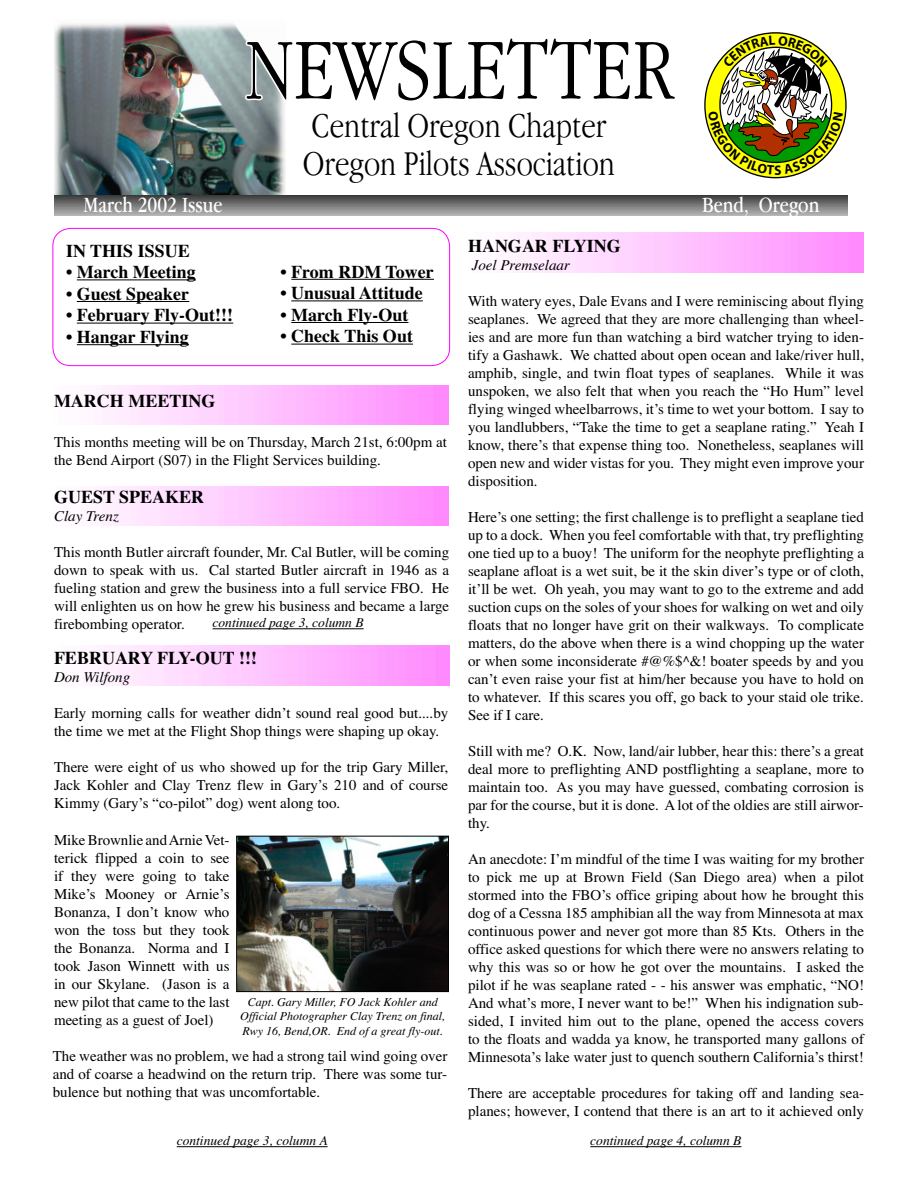
<style>
.page{position:relative;width:918px;height:1188px;background:#fff}
.page>*{position:absolute;margin:0;border:0;box-sizing:border-box;transform-origin:0 0}
.t1{font:300 90px "Apple Garamond";color:#000}
.t2{font:300 36px "Apple Garamond";color:#000}
.t3{font:22.5px "Apple Garamond";color:#fff}
.t4{font:700 18px "Times";color:#000}
.t5{font:15px/18px "Times";color:#000;text-align:justify}
.t6{font:italic 15px "Times";color:#000}
.t7{font:italic 13.5px "Times";color:#000}
.t8{font:italic 12px/14.4px "Times";color:#000;text-align:center}
.s1{font-weight:400}
</style>
<div class="page">
<div style="left:52px;top:228px;width:398px;height:138px;border:1px solid #f0f;border-radius:18px"></div>
<img style="left:54px;top:22px;width:231px;height:172px">
<svg style="left:244px;top:36px;width:41px;height:67px"></svg>
<img style="left:54px;top:195px;width:793px;height:21px">
<hr style="left:590px;top:1146px;width:151px;height:1px;background:#000">
<hr style="left:77px;top:279px;width:119px;height:1px;background:#000">
<hr style="left:77px;top:301px;width:112px;height:1px;background:#000">
<hr style="left:77px;top:323px;width:156px;height:1px;background:#000">
<hr style="left:77px;top:344px;width:112px;height:1px;background:#000">
<img style="left:238px;top:838px;width:209px;height:152px">
<div style="left:236px;top:836px;width:213px;height:156px;border:1px solid #000"></div>
<hr style="left:177px;top:1146px;width:151px;height:1px;background:#000">
<hr style="left:213px;top:628px;width:151px;height:1px;background:#000">
<hr style="left:291px;top:279px;width:143px;height:1px;background:#000">
<hr style="left:291px;top:300px;width:132px;height:1px;background:#000">
<hr style="left:291px;top:322px;width:117px;height:1px;background:#000">
<hr style="left:291px;top:344px;width:122px;height:1px;background:#000">
<svg style="left:704px;top:32px;width:143px;height:147px"></svg>
<h1 class="t1" style="left:245px;top:35px;width:430px">NEWSLETTER</h1>
<h2 class="t2" style="left:312px;top:112px;width:296px">Central Oregon Chapter</h2>
<h2 class="t2" style="left:303px;top:149px;width:314px">Oregon Pilots Association</h2>
<h3 class="t3" style="left:84px;top:196px;width:141px">March 2002 Issue</h3>
<h3 class="t3" style="left:702px;top:196px;width:119px">Bend, Oregon</h3>
<p class="t4" style="left:468px;top:239px;width:154px">HANGAR FLYING</p>
<p class="t6" style="left:472px;top:259px;width:100px">Joel Premselaar</p>
<p class="t5" style="left:468px;top:293px;width:398px">With watery eyes, Dale Evans and I were reminiscing about flying seaplanes. We agreed that they are more challenging than wheel&shy;ies and are more fun than watching a bird watcher trying to iden&shy;tify a Gashawk. We chatted about open ocean and lake/river hull, amphib, single, and twin float types of seaplanes. While it was unspoken, we also felt that when you reach the “Ho Hum” level flying winged wheelbarrows, it’s time to wet your bottom. I say to you landlubbers, “Take the time to get a seaplane rating.” Yeah I know, there’s that expense thing too. Nonetheless, seaplanes will open new and wider vistas for you. They might even improve your disposition.</p>
<p class="t5" style="left:468px;top:509px;width:398px">Here’s one setting; the first challenge is to preflight a seaplane tied up to a dock. When you feel comfortable with that, try preflighting one tied up to a buoy! The uniform for the neophyte preflighting a seaplane afloat is a wet suit, be it the skin diver’s type or of cloth, it’ll be wet. Oh yeah, you may want to go to the extreme and add suction cups on the soles of your shoes for walking on wet and oily floats that no longer have grit on their walkways. To complicate matters, do the above when there is a wind chopping up the water or when some inconsiderate #@%$^&amp;! boater speeds by and you can’t even raise your fist at him/her because you have to hold on to whatever. If this scares you off, go back to your staid ole trike.<br>See if I care.</p>
<p class="t5" style="left:468px;top:743px;width:398px">Still with me? O.K. Now, land/air lubber, hear this: there’s a great deal more to preflighting AND postflighting a seaplane, more to maintain too. As you may have guessed, combating corrosion is par for the course, but it is done. A lot of the oldies are still airwor&shy;thy.</p>
<p class="t5" style="left:468px;top:851px;width:398px">An anecdote: I’m mindful of the time I was waiting for my brother to pick me up at Brown Field (San Diego area) when a pilot stormed into the FBO’s office griping about how he brought this dog of a Cessna 185 amphibian all the way from Minnesota at max continuous power and never got more than 85 Kts. Others in the office asked questions for which there were no answers relating to why this was so or how he got over the mountains. I asked the pilot if he was seaplane rated - - his answer was emphatic, “NO!<br>And what’s more, I never want to be!” When his indignation sub&shy;sided, I invited him out to the plane, opened the access covers to the floats and wadda ya know, he transported many gallons of Minnesota’s lake water just to quench southern California’s thirst!</p>
<p class="t5" style="left:468px;top:1085px;width:398px">There are acceptable procedures for taking off and landing sea&shy;planes; however, I contend that there is an art to it achieved only</p>
<p class="t7" style="left:590px;top:1136px;width:153px">continued page 4, column B</p>
<p class="t4" style="left:66px;top:244px;width:125px">IN THIS ISSUE</p>
<p class="t4" style="left:66px;top:266px;width:131px"><span class="s1">•</span> March Meeting</p>
<p class="t4" style="left:66px;top:287px;width:125px"><span class="s1">•</span> Guest Speaker</p>
<p class="t4" style="left:66px;top:309px;width:169px"><span class="s1">•</span> February Fly-Out!!!</p>
<p class="t4" style="left:66px;top:330px;width:124px"><span class="s1">•</span> Hangar Flying</p>
<p class="t4" style="left:280px;top:265px;width:155px"><span class="s1">•</span> From RDM Tower</p>
<p class="t4" style="left:280px;top:287px;width:144px"><span class="s1">•</span> Unusual Attitude</p>
<p class="t4" style="left:280px;top:308px;width:129px"><span class="s1">•</span> March Fly-Out</p>
<p class="t4" style="left:280px;top:330px;width:134px"><span class="s1">•</span> Check This Out</p>
<p class="t4" style="left:54px;top:395px;width:163px">MARCH MEETING</p>
<p class="t5" style="left:54px;top:434px;width:394px">This months meeting will be on Thursday, March 21st, 6:00pm at the Bend Airport (S07) in the Flight Services building.</p>
<p class="t4" style="left:54px;top:491px;width:152px">GUEST SPEAKER</p>
<p class="t6" style="left:54px;top:511px;width:66px">Clay Trenz</p>
<p class="t5" style="left:54px;top:545px;width:397px">This month Butler aircraft founder, Mr. Cal Butler, will be coming down to speak with us. Cal started Butler aircraft in 1946 as a fueling station and grew the business into a full service FBO. He will enlighten us on how he grew his business and became a large firebombing operator.</p>
<p class="t7" style="left:213px;top:618px;width:153px">continued page 3, column B</p>
<p class="t4" style="left:54px;top:652px;width:205px">FEBRUARY FLY-OUT !!!</p>
<p class="t6" style="left:54px;top:672px;width:78px">Don Wilfong</p>
<p class="t5" style="left:54px;top:706px;width:396px">Early morning calls for weather didn’t sound real good but....by the time we met at the Flight Shop things were shaping up okay.</p>
<p class="t5" style="left:54px;top:760px;width:396px">There were eight of us who showed up for the trip Gary Miller, Jack Kohler and Clay Trenz flew in Gary’s 210 and of course Kimmy (Gary’s “co-pilot” dog) went along too.</p>
<p class="t5" style="left:54px;top:832px;width:177px">Mike Brownlie and Arnie Vet&shy;terick flipped a coin to see if they were going to take Mike’s Mooney or Arnie’s Bonanza, I don’t know who won the toss but they took the Bonanza. Norma and I took Jason Winnett with us in our Skylane. (Jason is a new pilot that came to the last meeting as a guest of Joel)</p>
<p class="t8" style="left:240px;top:996px;width:206px">Capt. Gary Miller, FO Jack Kohler and<br>Official Photographer Clay Trenz on final,<br>Rwy 16, Bend,OR. End of a great fly-out.</p>
<p class="t5" style="left:53px;top:1048px;width:396px">The weather was no problem, we had a strong tail wind going over and of coarse a headwind on the return trip. There was some tur&shy;bulence but nothing that was uncomfortable.</p>
<p class="t7" style="left:177px;top:1136px;width:152px">continued page 3, column A</p>
</div>
